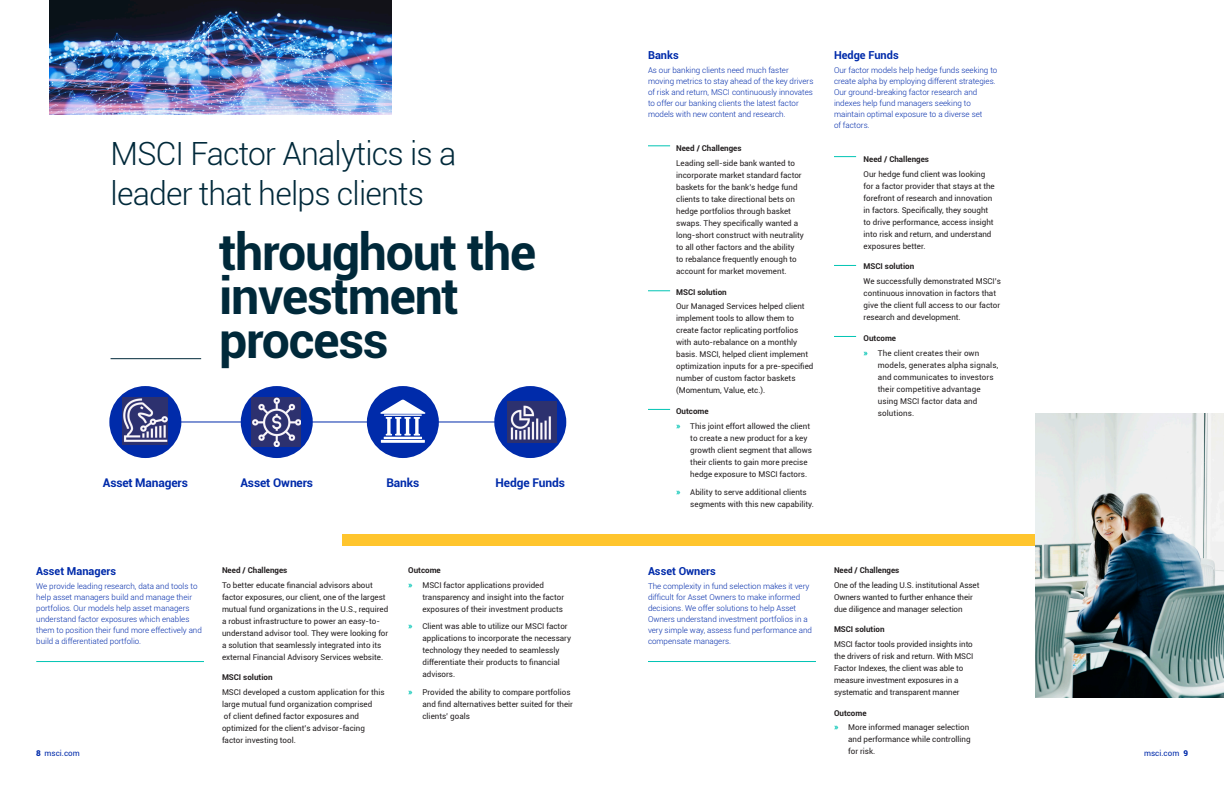
<style>
.page{position:relative;width:1224px;height:792px;background:#fff}
.page>*{position:absolute;margin:0;border:0;box-sizing:border-box;transform-origin:0 0}
.t1{font:700 50px/44px "Roboto";letter-spacing:-.025em;color:#00293a}
.t2{font:300 32px/40px "Roboto";letter-spacing:-.025em;color:#00293a}
.t3{font:700 12px "Roboto";letter-spacing:-.01em;color:#002baa}
.t4{font:700 11px "Roboto";color:#002baa}
.t5{font:8px/12px "Roboto";color:#231f20}
.t6{font:300 8px/11px "Roboto";color:#002baa}
.t7{font:700 8px "Roboto";color:#231f20}
.t8{font:8px "Roboto";color:#002baa}
.s1{font-weight:900;font-size:9px;color:#00c4b4}
.s2{font-weight:900}
</style>
<div class="page">
<img style="left:49px;top:0;width:342px;height:114px">
<div style="left:342px;top:534px;width:727px;height:11px;background:#ffc52d"></div>
<hr style="left:111px;top:358px;width:90px;height:1px;background:#00293a">
<div style="left:109px;top:386px;width:72px;height:72px;background:#002baa;border-radius:50%"></div>
<div style="left:241px;top:386px;width:72px;height:72px;background:#002baa;border-radius:50%"></div>
<div style="left:367px;top:386px;width:72px;height:72px;background:#002baa;border-radius:50%"></div>
<div style="left:494px;top:386px;width:72px;height:72px;background:#002baa;border-radius:50%"></div>
<hr style="left:148px;top:421px;width:388px;height:1px;background:#002baa">
<img style="left:1036px;top:414px;width:188px;height:284px">
<hr style="left:36px;top:661px;width:168px;height:1px;background:#00c4b4">
<hr style="left:648px;top:661px;width:168px;height:1px;background:#00c4b4">
<svg style="left:648px;top:145px;width:22px;height:1px"></svg>
<svg style="left:648px;top:290px;width:22px;height:1px"></svg>
<svg style="left:648px;top:409px;width:22px;height:1px"></svg>
<svg style="left:834px;top:156px;width:22px;height:1px"></svg>
<svg style="left:834px;top:265px;width:22px;height:1px"></svg>
<svg style="left:834px;top:336px;width:22px;height:1px"></svg>
<img style="left:507px;top:402px;width:49px;height:40px">
<img style="left:122px;top:398px;width:45px;height:46px">
<img style="left:251px;top:397px;width:50px;height:50px">
<hr style="left:384px;top:437px;width:38px;height:2px;background:#fff">
<hr style="left:381px;top:440px;width:44px;height:3px;background:#fff">
<svg style="left:380px;top:400px;width:46px;height:36px"></svg>
<p class="t2" style="left:111px;top:133px;width:347px">MSCI Factor Analytics is a leader that helps clients</p>
<p class="t1" style="left:219px;top:228px;width:319px">throughout the investment process</p>
<p class="t3" style="left:103px;top:474px;width:87px">Asset Managers</p>
<p class="t3" style="left:240px;top:474px;width:74px">Asset Owners</p>
<p class="t3" style="left:386px;top:474px;width:34px">Banks</p>
<p class="t3" style="left:496px;top:474px;width:71px">Hedge Funds</p>
<p class="t4" style="left:648px;top:48px;width:32px">Banks</p>
<p class="t6" style="left:648px;top:65px;width:167px">As our banking clients need much faster moving metrics to stay ahead of the key drivers of risk and return, MSCI continuously innovates to offer our banking clients the latest factor models with new content and research.</p>
<p class="t7" style="left:676px;top:143px;width:67px">Need / Challenges</p>
<p class="t5" style="left:676px;top:157px;width:129px">Leading sell-side bank wanted to incorporate market standard factor baskets for the bank’s hedge fund clients to take directional bets on hedge portfolios through basket swaps. They specifically wanted a long-short construct with neutrality to all other factors and the ability to rebalance frequently enough to account for market movement.</p>
<p class="t7" style="left:676px;top:286px;width:52px">MSCI solution</p>
<p class="t5" style="left:676px;top:300px;width:139px">Our Managed Services helped client implement tools to allow them to create factor replicating portfolios with auto-rebalance on a monthly basis. MSCI, helped client implement optimization inputs for a pre-specified number of custom factor baskets (Momentum, Value, etc.).</p>
<p class="t7" style="left:676px;top:406px;width:34px">Outcome</p>
<p class="t5" style="left:690px;top:420px;width:123px;text-indent:-14px"><span class="s1">»</span> This joint effort allowed the client to create a new product for a key growth client segment that allows their clients to gain more precise hedge exposure to MSCI factors.</p>
<p class="t5" style="left:690px;top:485px;width:125px;text-indent:-14px"><span class="s1">»</span> Ability to serve additional clients segments with this new capability.</p>
<p class="t4" style="left:834px;top:48px;width:66px">Hedge Funds</p>
<p class="t6" style="left:834px;top:65px;width:165px">Our factor models help hedge funds seeking to create alpha by employing different strategies.<br>Our ground-breaking factor research and indexes help fund managers seeking to maintain optimal exposure to a diverse set<br>of factors.</p>
<p class="t7" style="left:864px;top:154px;width:67px">Need / Challenges</p>
<p class="t5" style="left:864px;top:168px;width:133px">Our hedge fund client was looking for a factor provider that stays at the forefront of research and innovation in factors. Specifically, they sought to drive performance, access insight into risk and return, and understand exposures better.</p>
<p class="t7" style="left:864px;top:261px;width:52px">MSCI solution</p>
<p class="t5" style="left:864px;top:275px;width:139px">We successfully demonstrated MSCI’s continuous innovation in factors that give the client full access to our factor research and development.</p>
<p class="t7" style="left:864px;top:332px;width:34px">Outcome</p>
<p class="t5" style="left:878px;top:346px;width:122px;text-indent:-14px"><span class="s1">»</span> The client creates their own models, generates alpha signals, and communicates to investors their competitive advantage using MSCI factor data and solutions.</p>
<p class="t7" style="left:834px;top:564px;width:67px">Need / Challenges</p>
<p class="t5" style="left:834px;top:579px;width:147px">One of the leading U.S. institutional Asset<br>Owners wanted to further enhance their due diligence and manager selection</p>
<p class="t7" style="left:834px;top:624px;width:52px">MSCI solution</p>
<p class="t5" style="left:834px;top:638px;width:141px">MSCI factor tools provided insights into the drivers of risk and return. With MSCI Factor Indexes, the client was able to measure investment exposures in a systematic and transparent manner</p>
<p class="t7" style="left:834px;top:707px;width:34px">Outcome</p>
<p class="t5" style="left:848px;top:721px;width:124px;text-indent:-14px"><span class="s1">»</span> More informed manager selection and performance while controlling for risk.</p>
<p class="t7" style="left:222px;top:564px;width:67px">Need / Challenges</p>
<p class="t5" style="left:222px;top:579px;width:168px">To better educate financial advisors about factor exposures, our client, one of the largest mutual fund organizations in the U.S., required a robust infrastructure to power an easy-to&shy;understand advisor tool. They were looking for a solution that seamlessly integrated into its external Financial Advisory Services website.</p>
<p class="t7" style="left:222px;top:672px;width:52px">MSCI solution</p>
<p class="t5" style="left:222px;top:686px;width:164px">MSCI developed a custom application for this large mutual fund organization comprised<br>of client defined factor exposures and optimized for the client’s advisor-facing factor investing tool.</p>
<p class="t7" style="left:408px;top:564px;width:34px">Outcome</p>
<p class="t5" style="left:422px;top:579px;width:143px;text-indent:-14px"><span class="s1">»</span> MSCI factor applications provided transparency and insight into the factor exposures of their investment products</p>
<p class="t5" style="left:422px;top:620px;width:150px;text-indent:-14px"><span class="s1">»</span> Client was able to utilize our MSCI factor applications to incorporate the necessary technology they needed to seamlessly differentiate their products to financial advisors.</p>
<p class="t5" style="left:422px;top:686px;width:152px;text-indent:-14px"><span class="s1">»</span> Provided the ability to compare portfolios and find alternatives better suited for their clients’ goals</p>
<p class="t4" style="left:648px;top:564px;width:69px">Asset Owners</p>
<p class="t6" style="left:648px;top:580px;width:166px">The complexity in fund selection makes it very difficult for Asset Owners to make informed decisions. We offer solutions to help Asset Owners understand investment portfolios in a very simple way, assess fund performance and compensate managers.</p>
<p class="t4" style="left:36px;top:564px;width:81px">Asset Managers</p>
<p class="t6" style="left:36px;top:580px;width:167px">We provide leading research, data and tools to help asset managers build and manage their portfolios. Our models help asset managers understand factor exposures which enables them to position their fund more effectively and build a differentiated portfolio.</p>
<p class="t8" style="left:36px;top:748px;width:45px"><span class="s2">8</span> msci.com</p>
<p class="t8" style="left:1144px;top:748px;width:45px">msci.com <span class="s2">9</span></p>
</div>
